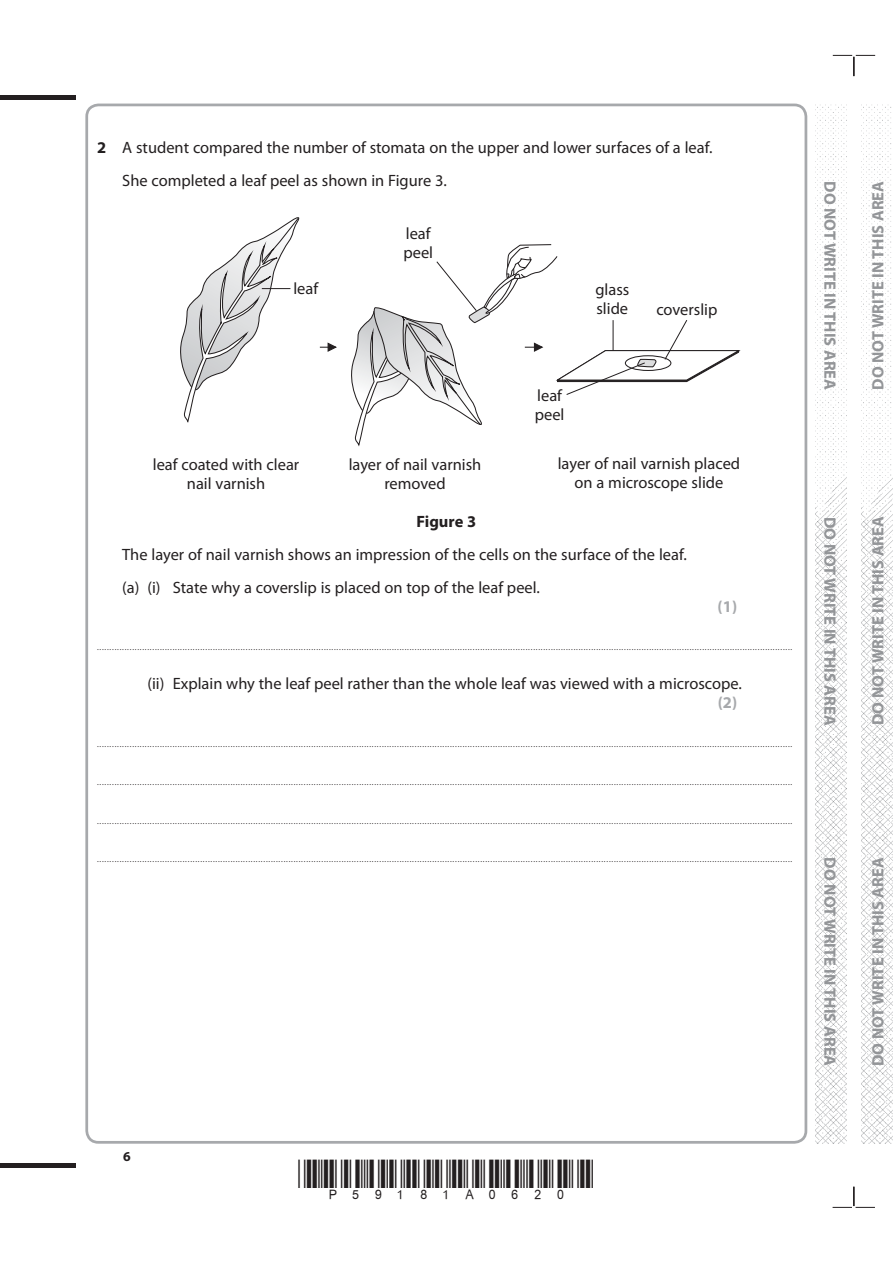
<style>
.page{position:relative;width:893px;height:1263px;background:#fff}
.page>*{position:absolute;margin:0;border:0;box-sizing:border-box;transform-origin:0 0}
.t1{font:16.5px/19.2px "Myriad Pro";color:#231f20}
.t2{font:700 16.5px "Myriad Pro";color:#939598}
.t3{font:700 16.5px "Myriad Pro";color:#231f20}
.t4{font:700 16.5px "Myriad Pro";color:#a7a9ac}
.t5{font:700 13.65px "Myriad Pro";color:#231f20}
.t6{font:8.25px "Myriad Pro";color:#231f20}
.s1{font-weight:700}
</style>
<div class="page">
<div style="left:0;top:95px;width:75px;height:5px;background:#231f20"></div>
<hr style="left:0;top:1163px;width:75px;height:4px;background:#231f20">
<svg style="left:833px;top:55px;width:42px;height:21px"></svg>
<svg style="left:832px;top:1186px;width:43px;height:22px"></svg>
<img style="left:815px;top:104px;width:31px;height:1040px">
<img style="left:861px;top:104px;width:32px;height:1040px">
<svg style="left:320px;top:342px;width:17px;height:10px"></svg>
<svg style="left:180px;top:217px;width:120px;height:206px"></svg>
<svg style="left:351px;top:244px;width:389px;height:203px"></svg>
<h1 class="t1" style="left:122px;top:132px;width:592px;line-height:32.8px;text-indent:-25px"><span class="s1">2</span> A student compared the number of stomata on the upper and lower surfaces of a leaf.<br>She completed a leaf peel as shown in Figure 3.</h1>
<h1 class="t1" style="left:293px;top:280px;width:26px">leaf</h1>
<h1 class="t1" style="left:403px;top:225px;width:31px">leaf peel</h1>
<h1 class="t1" style="left:535px;top:387px;width:31px">leaf peel</h1>
<h1 class="t1" style="left:595px;top:281px;width:35px">glass slide</h1>
<h1 class="t1" style="left:656px;top:301px;width:63px">coverslip</h1>
<h1 class="t1" style="left:153px;top:455px;width:148px;text-align:center">leaf coated with clear nail varnish</h1>
<h1 class="t1" style="left:349px;top:455px;width:134px;text-align:center">layer of nail varnish removed</h1>
<h1 class="t1" style="left:558px;top:454px;width:184px;text-align:center">layer of nail varnish placed on a microscope slide</h1>
<h1 class="t3" style="left:416px;top:515px;width:61px">Figure 3</h1>
<h1 class="t1" style="left:122px;top:539px;width:566px;line-height:32.8px">The layer of nail varnish shows an impression of the cells on the surface of the leaf. (a) (i) State why a coverslip is placed on top of the leaf peel.</h1>
<h1 class="t4" style="left:718px;top:600px;width:21px">(1)</h1>
<p class="t6" style="left:97px;top:644px;width:697px">....................................................................................................................................................................................................................................................................................</p>
<h1 class="t1" style="left:147px;top:675px;width:596px">(ii) Explain why the leaf peel rather than the whole leaf was viewed with a microscope.</h1>
<h1 class="t4" style="left:718px;top:696px;width:21px">(2)</h1>
<p class="t6" style="left:97px;top:741px;width:697px">....................................................................................................................................................................................................................................................................................</p>
<p class="t6" style="left:97px;top:779px;width:697px">....................................................................................................................................................................................................................................................................................</p>
<p class="t6" style="left:97px;top:818px;width:697px">....................................................................................................................................................................................................................................................................................</p>
<p class="t6" style="left:97px;top:856px;width:697px">....................................................................................................................................................................................................................................................................................</p>
<h1 class="t2" style="left:836px;top:181px;width:210px;rotate:90deg">DO NOT WRITE IN THIS AREA</h1>
<h1 class="t2" style="left:871px;top:390px;width:210px;rotate:-90deg">DO NOT WRITE IN THIS AREA</h1>
<h1 class="t2" style="left:836px;top:517px;width:210px;rotate:90deg">DO NOT WRITE IN THIS AREA</h1>
<h1 class="t2" style="left:871px;top:725px;width:210px;rotate:-90deg">DO NOT WRITE IN THIS AREA</h1>
<h1 class="t2" style="left:836px;top:857px;width:210px;rotate:90deg">DO NOT WRITE IN THIS AREA</h1>
<h1 class="t2" style="left:871px;top:1066px;width:210px;rotate:-90deg">DO NOT WRITE IN THIS AREA</h1>
<h2 class="t5" style="left:123px;top:1151px;width:9px">6</h2>
</div>
